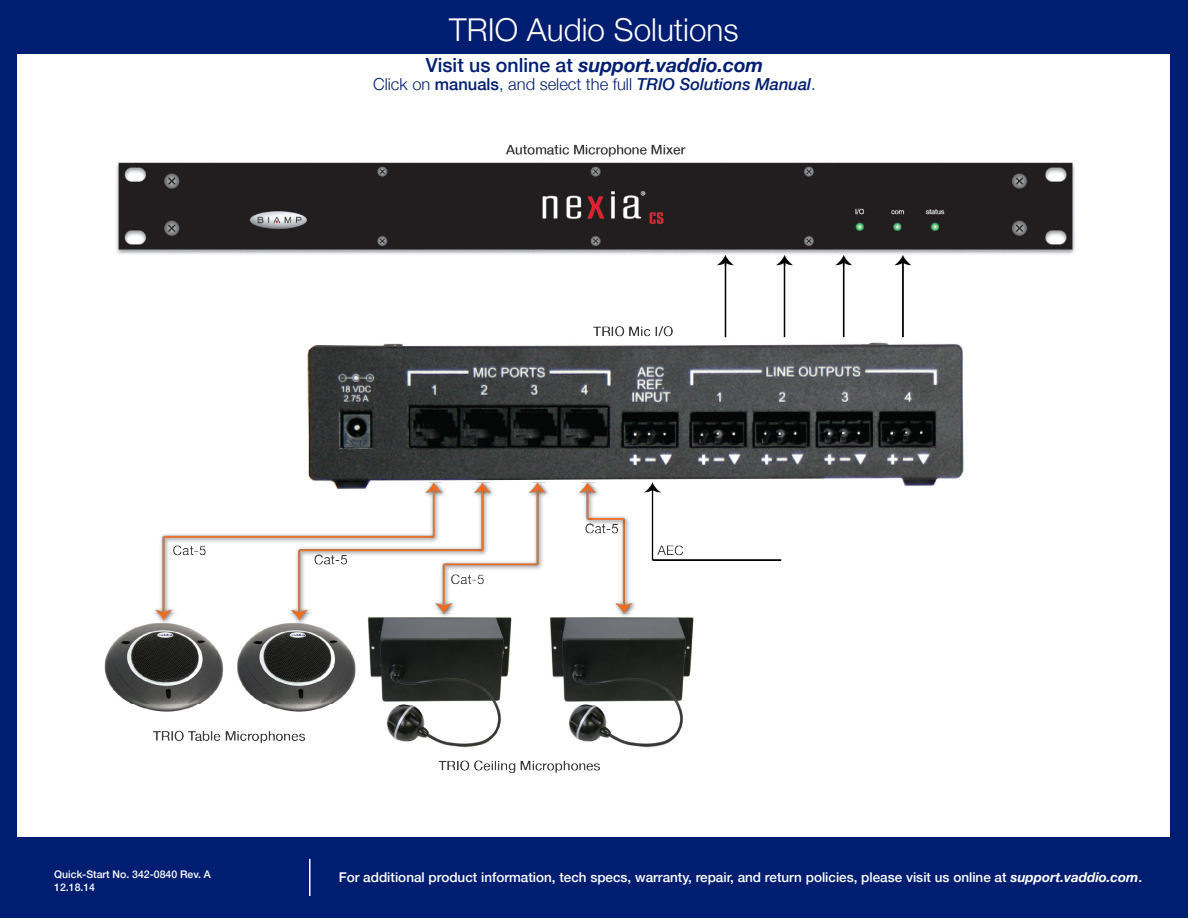
<style>
.page{position:relative;width:1188px;height:918px;background:#001e71}
.page>*{position:absolute;margin:0;border:0;box-sizing:border-box;transform-origin:0 0}
.t1{font:300 31.5px "Helvetica Neue";color:#fff}
.t2{font:italic 700 19.5px "Helvetica Neue";color:#001e71}
.t3{font:300 16.5px "Helvetica Neue";color:#001e71}
.t4{font:500 13.5px "Helvetica Neue";color:#fff}
.t5{font:500 10.5px "Helvetica Neue";color:#fff}
.s1{font-weight:500;font-style:normal}
.s2{font-weight:500}
.s3{font-weight:500;font-style:italic}
.s4{font-weight:700;font-style:italic}
</style>
<div class="page">
<div style="left:18px;top:54px;width:1152px;height:783px;background:#fff"></div>
<img style="left:104px;top:144px;width:971px;height:629px">
<hr style="left:309px;top:859px;width:1px;height:37px;background:#fff">
<p class="t1" style="left:449px;top:5px;width:291px">TRIO Audio Solutions</p>
<p class="t2" style="left:426px;top:50px;width:339px"><span class="s1">Visit us online at</span> support.vaddio.com</p>
<p class="t3" style="left:373px;top:71px;width:444px">Click on <span class="s2">manuals</span>, and select the full <span class="s3">TRIO Solutions Manual</span>.</p>
<p class="t5" style="left:54px;top:866px;width:158px">Quick-Start No. 342-0840 Rev. A</p>
<p class="t5" style="left:54px;top:879px;width:42px">12.18.14</p>
<p class="t4" style="left:339px;top:866px;width:805px">For additional product information, tech specs, warranty, repair, and return policies, please visit us online at <span class="s4">support.vaddio.com</span>.</p>
</div>
